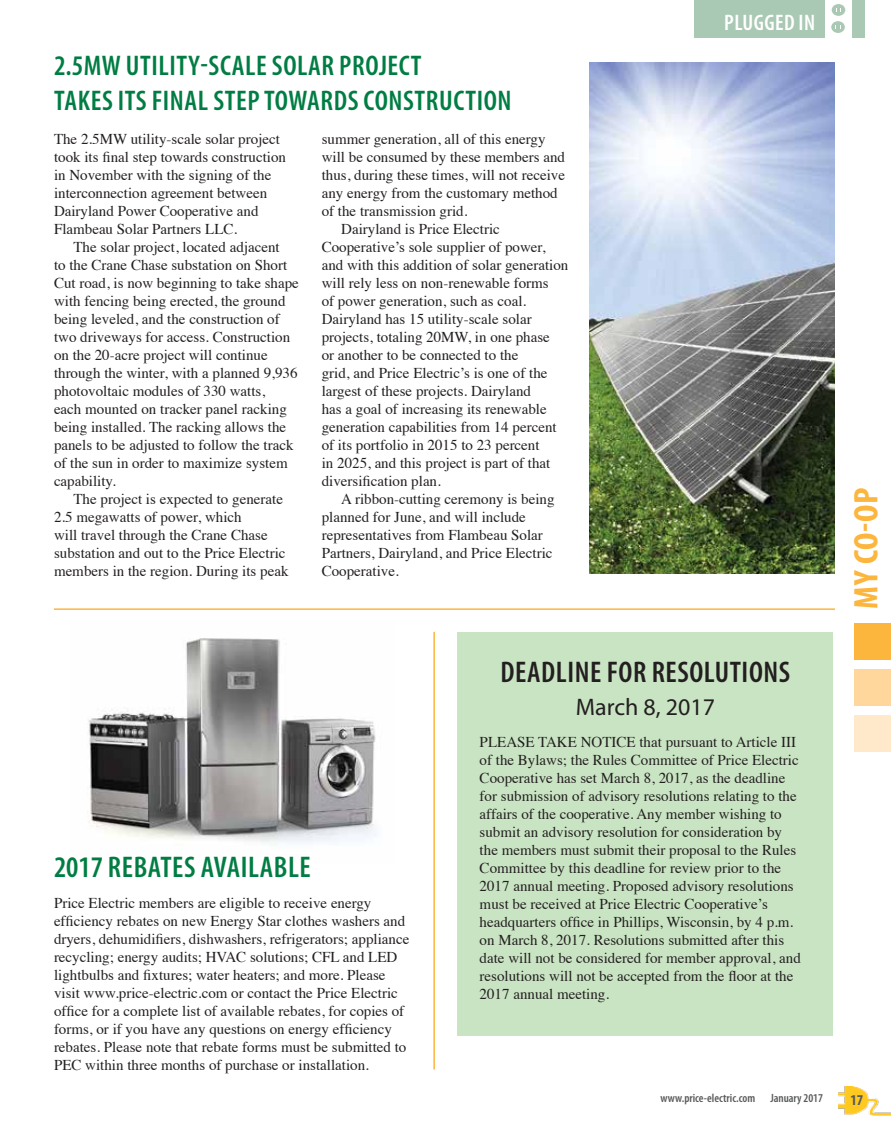
<style>
.page{position:relative;width:891px;height:1134px;background:#fff}
.page>*{position:absolute;margin:0;border:0;box-sizing:border-box;transform-origin:0 0}
.t1{font:700 condensed 34.2px "Myriad Pro";color:#fcb53d;scale:1.05 1}
.t2{font:600 condensed 30px "Myriad Pro";letter-spacing:.02em;color:#231f20}
.t3{font:600 condensed 30px "Myriad Pro";letter-spacing:.02em;color:#007d43}
.t4{font:600 condensed 28.5px/34.2px "Myriad Pro";letter-spacing:.02em;color:#007d43}
.t5{font:24px "Myriad Pro";color:#231f20}
.t6{font:600 condensed 22.5px "Myriad Pro";letter-spacing:.02em;color:#fff}
.t7{font:15px/18px "Times";color:#231f20}
.t8{font:700 condensed 15px "Myriad Pro";color:#58595b}
.t9{font:600 condensed 12px "Myriad Pro";color:#58595b}
</style>
<div class="page">
<img style="left:87px;top:638px;width:289px;height:205px">
<div style="left:458px;top:632px;width:375px;height:404px;background:#c9e4c3"></div>
<img style="left:839px;top:1086px;width:52px;height:30px">
<div style="left:854px;top:623px;width:37px;height:37px;background:#fcb53d"></div>
<div style="left:854px;top:669px;width:37px;height:37px;background:#ffd79c"></div>
<div style="left:854px;top:715px;width:37px;height:37px;background:#ffe9ca"></div>
<div style="left:694px;top:0;width:170px;height:37px;background:#aac9b4"></div>
<div style="left:825px;top:0;width:27px;height:38px;background:#fff"></div>
<div style="left:832px;top:4px;width:13px;height:12px;background:#aac9b4;border-radius:50%"></div>
<div style="left:831px;top:21px;width:14px;height:12px;background:#aac9b4;border-radius:50%"></div>
<hr style="left:54px;top:608px;width:781px;height:2px;background:#fcb53d">
<hr style="left:433px;top:632px;width:2px;height:438px;background:#fcb53d">
<img style="left:590px;top:63px;width:245px;height:511px">
<h3 class="t4" style="left:54px;top:48px;width:459px">2.5MW UTILITY-SCALE SOLAR PROJECT<br>TAKES ITS FINAL STEP TOWARDS CONSTRUCTION</h3>
<p class="t7" style="left:54px;top:129px;width:234px">The 2.5MW utility-scale solar project took its final step towards construction in November with the signing of the interconnection agreement between Dairyland Power Cooperative and Flambeau Solar Partners LLC.</p>
<p class="t7" style="left:54px;top:237px;width:246px;text-indent:20px">The solar project, located adjacent<br>to the Crane Chase substation on Short Cut road, is now beginning to take shape with fencing being erected, the ground being leveled, and the construction of two driveways for access. Construction on the 20-acre project will continue through the winter, with a planned 9,936 photovoltaic modules of 330 watts,<br>each mounted on tracker panel racking being installed. The racking allows the panels to be adjusted to follow the track of the sun in order to maximize system capability.</p>
<p class="t7" style="left:54px;top:489px;width:236px;text-indent:20px">The project is expected to generate 2.5 megawatts of power, which<br>will travel through the Crane Chase substation and out to the Price Electric members in the region. During its peak</p>
<p class="t7" style="left:322px;top:129px;width:225px">summer generation, all of this energy</p>
<p class="t7" style="left:322px;top:147px;width:245px">will be consumed by these members and</p>
<p class="t7" style="left:322px;top:165px;width:245px">thus, during these times, will not receive</p>
<p class="t7" style="left:322px;top:183px;width:237px">any energy from the customary method</p>
<p class="t7" style="left:322px;top:201px;width:147px">of the transmission grid.</p>
<p class="t7" style="left:341px;top:219px;width:160px">Dairyland is Price Electric</p>
<p class="t7" style="left:322px;top:237px;width:225px">Cooperative’s sole supplier of power,</p>
<p class="t7" style="left:322px;top:255px;width:248px">and with this addition of solar generation</p>
<p class="t7" style="left:322px;top:273px;width:229px">will rely less on non-renewable forms</p>
<p class="t7" style="left:322px;top:291px;width:206px">of power generation, such as coal.</p>
<p class="t7" style="left:322px;top:309px;width:211px">Dairyland has 15 utility-scale solar</p>
<p class="t7" style="left:322px;top:327px;width:230px">projects, totaling 20MW, in one phase</p>
<p class="t7" style="left:322px;top:345px;width:198px">or another to be connected to the</p>
<p class="t7" style="left:322px;top:363px;width:227px">grid, and Price Electric’s is one of the</p>
<p class="t7" style="left:322px;top:381px;width:211px">largest of these projects. Dairyland</p>
<p class="t7" style="left:322px;top:399px;width:226px">has a goal of increasing its renewable</p>
<p class="t7" style="left:322px;top:417px;width:236px">generation capabilities from 14 percent</p>
<p class="t7" style="left:322px;top:435px;width:219px">of its portfolio in 2015 to 23 percent</p>
<p class="t7" style="left:322px;top:453px;width:230px">in 2025, and this project is part of that</p>
<p class="t7" style="left:322px;top:471px;width:121px">diversification plan.</p>
<p class="t7" style="left:341px;top:489px;width:215px">A ribbon-cutting ceremony is being</p>
<p class="t7" style="left:322px;top:507px;width:206px">planned for June, and will include</p>
<p class="t7" style="left:322px;top:525px;width:223px">representatives from Flambeau Solar</p>
<p class="t7" style="left:322px;top:543px;width:232px">Partners, Dairyland, and Price Electric</p>
<p class="t7" style="left:322px;top:561px;width:79px">Cooperative.</p>
<h3 class="t6" style="left:724px;top:9px;width:93px">PLUGGED IN</h3>
<h2 class="t3" style="left:54px;top:848px;width:258px">2017 REBATES AVAILABLE</h2>
<p class="t7" style="left:54px;top:893px;width:357px">Price Electric members are eligible to receive energy efficiency rebates on new Energy Star clothes washers and dryers, dehumidifiers, dishwashers, refrigerators; appliance recycling; energy audits; HVAC solutions; CFL and LED lightbulbs and fixtures; water heaters; and more. Please visit www.price-electric.com or contact the Price Electric office for a complete list of available rebates, for copies of forms, or if you have any questions on energy efficiency rebates. Please note that rebate forms must be submitted to PEC within three months of purchase or installation.</p>
<h2 class="t2" style="left:501px;top:654px;width:291px">DEADLINE FOR RESOLUTIONS</h2>
<h3 class="t5" style="left:576px;top:693px;width:141px">March 8, 2017</h3>
<p class="t7" style="left:480px;top:732px;width:323px">PLEASE TAKE NOTICE that pursuant to Article III of the Bylaws; the Rules Committee of Price Electric Cooperative has set March 8, 2017, as the deadline for submission of advisory resolutions relating to the affairs of the cooperative. Any member wishing to submit an advisory resolution for consideration by the members must submit their proposal to the Rules Committee by this deadline for review prior to the 2017 annual meeting. Proposed advisory resolutions must be received at Price Electric Cooperative’s headquarters office in Phillips, Wisconsin, by 4 p.m. on March 8, 2017. Resolutions submitted after this date will not be considered for member approval, and resolutions will not be accepted from the floor at the 2017 annual meeting.</p>
<h1 class="t1" style="left:845px;top:609px;width:117px;rotate:-90deg">MY CO-OP</h1>
<p class="t9" style="left:660px;top:1091px;width:96px">www.price-electric.com</p>
<p class="t9" style="left:770px;top:1091px;width:54px">January 2017</p>
<p class="t8" style="left:850px;top:1090px;width:14px">17</p>
</div>
